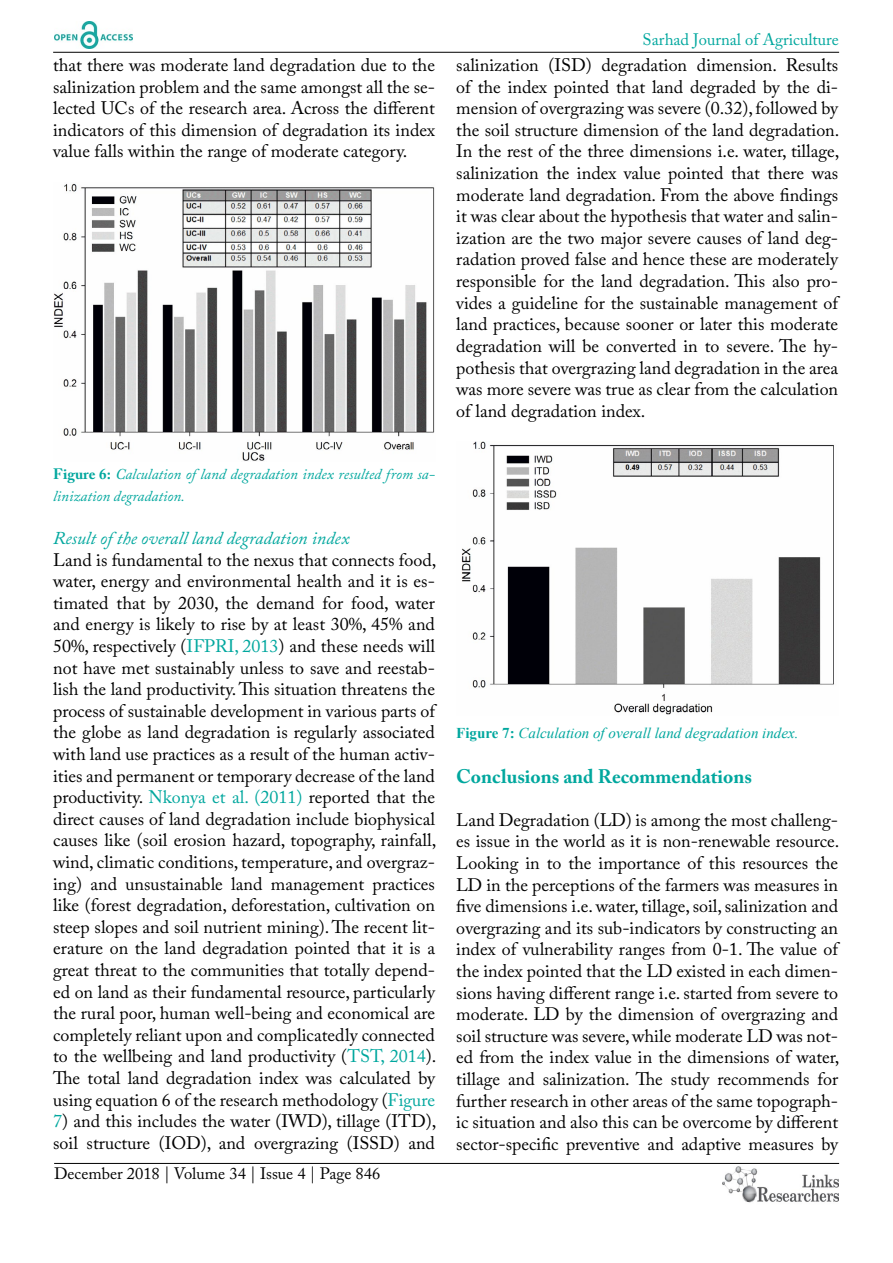
<style>
.page{position:relative;width:893px;height:1263px;background:#fff}
.page>*{position:absolute;margin:0;border:0;box-sizing:border-box;transform-origin:0 0}
.t1{font:700 19.5px "Adobe Caslon Pro";color:#00a79e}
.t2{font:18px/21.6px "Adobe Caslon Pro";color:#000;text-align:justify}
.t3{font:italic 18px "Adobe Caslon Pro";color:#00a79e}
.t4{font:16.5px "Adobe Caslon Pro";color:#000}
.t5{font:16.5px "Adobe Caslon Pro";color:#00a79e}
.t6{font:italic 15px/21.6px "Adobe Caslon Pro";color:#00a79e}
.t7{font:italic 15px "Times New Roman";color:#00a79e}
.s1{font-weight:700;font-style:normal}
.s2{color:#00a79e}
</style>
<div class="page">
<hr style="left:53px;top:52px;width:786px;height:1px;background:#000">
<hr style="left:54px;top:1163px;width:785px;height:1px;background:#000">
<img style="left:54px;top:22px;width:78px;height:27px">
<img style="left:722px;top:1167px;width:117px;height:36px">
<img style="left:53px;top:183px;width:382px;height:278px">
<img style="left:461px;top:441px;width:373px;height:274px">
<p class="t2" style="left:53px;top:54px;width:383px">that there was moderate land degradation due to the salinization problem and the same amongst all the se&shy;lected UCs of the research area. Across the different indicators of this dimension of degradation its index value falls within the range of moderate category.</p>
<p class="t6" style="left:53px;top:463px;width:383px"><span class="s1">Figure 6:</span> Calculation of land degradation index resulted from sa&shy;linization degradation.</p>
<p class="t3" style="left:53px;top:527px;width:298px">Result of the overall land degradation index</p>
<p class="t2" style="left:53px;top:549px;width:385px">Land is fundamental to the nexus that connects food, water, energy and environmental health and it is es&shy;timated that by 2030, the demand for food, water and energy is likely to rise by at least 30%, 45% and 50%, respectively (<span class="s2">IFPRI, 2013</span>) and these needs will not have met sustainably unless to save and reestab&shy;lish the land productivity. This situation threatens the process of sustainable development in various parts of the globe as land degradation is regularly associated with land use practices as a result of the human activ&shy;ities and permanent or temporary decrease of the land productivity. <span class="s2">Nkonya et al. (2011)</span> reported that the direct causes of land degradation include biophysical causes like (soil erosion hazard, topography, rainfall, wind, climatic conditions, temperature, and overgraz&shy;ing) and unsustainable land management practices like (forest degradation, deforestation, cultivation on steep slopes and soil nutrient mining). The recent lit&shy;erature on the land degradation pointed that it is a great threat to the communities that totally depend&shy;ed on land as their fundamental resource, particularly the rural poor, human well-being and economical are completely reliant upon and complicatedly connected to the wellbeing and land productivity (<span class="s2">TST, 2014</span>).<br>The total land degradation index was calculated by using equation 6 of the research methodology (<span class="s2">Figure</span></p>
<p class="t2" style="left:53px;top:1110px;width:385px"><span class="s2">7</span>) and this includes the water (IWD), tillage (ITD), soil structure (IOD), and overgrazing (ISSD) and</p>
<p class="t4" style="left:54px;top:1164px;width:328px">December 2018 | Volume 34 | Issue 4 | Page 846</p>
<p class="t5" style="left:643px;top:30px;width:198px">Sarhad Journal of Agriculture</p>
<p class="t2" style="left:456px;top:54px;width:385px">salinization (ISD) degradation dimension. Results of the index pointed that land degraded by the di&shy;mension of overgrazing was severe (0.32), followed by the soil structure dimension of the land degradation.<br>In the rest of the three dimensions i.e. water, tillage, salinization the index value pointed that there was moderate land degradation. From the above findings it was clear about the hypothesis that water and salin&shy;ization are the two major severe causes of land deg&shy;radation proved false and hence these are moderately responsible for the land degradation. This also pro&shy;vides a guideline for the sustainable management of land practices, because sooner or later this moderate degradation will be converted in to severe. The hy&shy;pothesis that overgrazing land degradation in the area was more severe was true as clear from the calculation of land degradation index.</p>
<p class="t7" style="left:456px;top:722px;width:344px"><span class="s1">Figure 7:</span> Calculation of overall land degradation index.</p>
<p class="t1" style="left:456px;top:764px;width:297px">Conclusions and Recommendations</p>
<p class="t2" style="left:456px;top:809px;width:385px">Land Degradation (LD) is among the most challeng&shy;es issue in the world as it is non-renewable resource.<br>Looking in to the importance of this resources the LD in the perceptions of the farmers was measures in five dimensions i.e. water, tillage, soil, salinization and overgrazing and its sub-indicators by constructing an index of vulnerability ranges from 0-1. The value of the index pointed that the LD existed in each dimen&shy;sions having different range i.e. started from severe to moderate. LD by the dimension of overgrazing and soil structure was severe, while moderate LD was not&shy;ed from the index value in the dimensions of water, tillage and salinization. The study recommends for further research in other areas of the same topograph&shy;ic situation and also this can be overcome by different sector-specific preventive and adaptive measures by</p>
</div>
